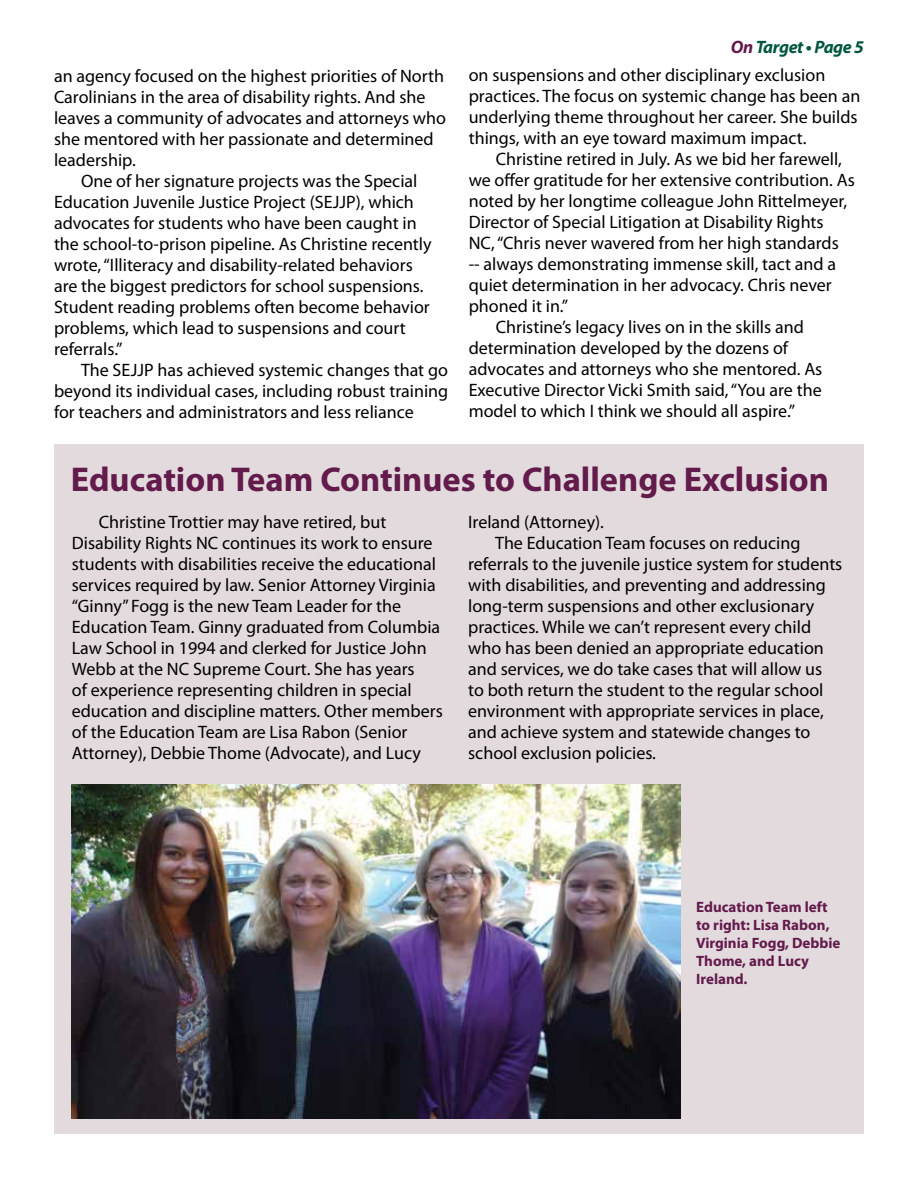
<style>
.page{position:relative;width:918px;height:1188px;background:#fff}
.page>*{position:absolute;margin:0;border:0;box-sizing:border-box;transform-origin:0 0}
.t1{font:700 34.5px "Myriad Pro";color:#621b4b}
.t2{font:18px/21px "Myriad Pro";color:#000}
.t3{font:italic 700 18px "Myriad Pro";letter-spacing:-.025em;color:#00583d}
.t4{font:700 15px/18px "Myriad Pro";color:#621b4b}
.s1{color:#621b4b}
</style>
<div class="page">
<div style="left:54px;top:445px;width:810px;height:689px;background:#e3dade"></div>
<img style="left:71px;top:784px;width:609px;height:335px">
<p class="t2" style="left:54px;top:65px;width:392px">an agency focused on the highest priorities of North</p>
<p class="t2" style="left:54px;top:86px;width:373px">Carolinians in the area of disability rights. And she</p>
<p class="t2" style="left:54px;top:107px;width:394px">leaves a community of advocates and attorneys who</p>
<p class="t2" style="left:54px;top:128px;width:381px">she mentored with her passionate and determined</p>
<p class="t2" style="left:54px;top:149px;width:83px">leadership.</p>
<p class="t2" style="left:81px;top:170px;width:338px">One of her signature projects was the Special</p>
<p class="t2" style="left:54px;top:191px;width:361px">Education Juvenile Justice Project (SEJJP), which</p>
<p class="t2" style="left:54px;top:212px;width:364px">advocates for students who have been caught in</p>
<p class="t2" style="left:54px;top:233px;width:379px">the school-to-prison pipeline. As Christine recently</p>
<p class="t2" style="left:54px;top:254px;width:360px">wrote, “Illiteracy and disability-related behaviors</p>
<p class="t2" style="left:54px;top:275px;width:371px">are the biggest predictors for school suspensions.</p>
<p class="t2" style="left:54px;top:296px;width:377px">Student reading problems often become behavior</p>
<p class="t2" style="left:54px;top:317px;width:353px">problems, which lead to suspensions and court</p>
<p class="t2" style="left:54px;top:338px;width:70px">referrals.”</p>
<p class="t2" style="left:81px;top:359px;width:369px">The SEJJP has achieved systemic changes that go</p>
<p class="t2" style="left:54px;top:380px;width:396px">beyond its individual cases, including robust training</p>
<p class="t2" style="left:54px;top:401px;width:361px">for teachers and administrators and less reliance</p>
<p class="t3" style="left:731px;top:35px;width:135px"><span class="s1">On</span> Target • Page 5</p>
<p class="t2" style="left:469px;top:64px;width:393px">on suspensions and other disciplinary exclusion practices. The focus on systemic change has been an underlying theme throughout her career. She builds things, with an eye toward maximum impact.</p>
<p class="t2" style="left:496px;top:148px;width:348px">Christine retired in July. As we bid her farewell,</p>
<p class="t2" style="left:469px;top:169px;width:388px">we offer gratitude for her extensive contribution. As</p>
<p class="t2" style="left:469px;top:190px;width:380px">noted by her longtime colleague John Rittelmeyer,</p>
<p class="t2" style="left:469px;top:211px;width:357px">Director of Special Litigation at Disability Rights</p>
<p class="t2" style="left:469px;top:232px;width:372px">NC, “Chris never wavered from her high standards</p>
<p class="t2" style="left:469px;top:253px;width:369px">-- always demonstrating immense skill, tact and a</p>
<p class="t2" style="left:469px;top:274px;width:365px">quiet determination in her advocacy. Chris never</p>
<p class="t2" style="left:469px;top:295px;width:101px">phoned it in.”</p>
<p class="t2" style="left:496px;top:316px;width:310px">Christine’s legacy lives on in the skills and</p>
<p class="t2" style="left:469px;top:337px;width:321px">determination developed by the dozens of</p>
<p class="t2" style="left:469px;top:358px;width:355px">advocates and attorneys who she mentored. As</p>
<p class="t2" style="left:469px;top:379px;width:354px">Executive Director Vicki Smith said, “You are the</p>
<p class="t2" style="left:469px;top:400px;width:328px">model to which I think we should all aspire.”</p>
<h1 class="t1" style="left:71px;top:457px;width:760px">Education Team Continues to Challenge Exclusion</h1>
<p class="t2" style="left:72px;top:511px;width:373px;text-indent:27px">Christine Trottier may have retired, but Disability Rights NC continues its work to ensure students with disabilities receive the educational services required by law. Senior Attorney Virginia “Ginny” Fogg is the new Team Leader for the Education Team. Ginny graduated from Columbia Law School in 1994 and clerked for Justice John Webb at the NC Supreme Court. She has years<br>of experience representing children in special education and discipline matters. Other members of the Education Team are Lisa Rabon (Senior Attorney), Debbie Thome (Advocate), and Lucy</p>
<p class="t2" style="left:468px;top:511px;width:137px">Ireland (Attorney).</p>
<p class="t2" style="left:495px;top:532px;width:307px">The Education Team focuses on reducing</p>
<p class="t2" style="left:468px;top:553px;width:376px">referrals to the juvenile justice system for students</p>
<p class="t2" style="left:468px;top:574px;width:359px">with disabilities, and preventing and addressing</p>
<p class="t2" style="left:468px;top:595px;width:348px">long-term suspensions and other exclusionary</p>
<p class="t2" style="left:468px;top:616px;width:345px">practices. While we can’t represent every child</p>
<p class="t2" style="left:468px;top:637px;width:357px">who has been denied an appropriate education</p>
<p class="t2" style="left:468px;top:658px;width:356px">and services, we do take cases that will allow us</p>
<p class="t2" style="left:468px;top:679px;width:357px">to both return the student to the regular school</p>
<p class="t2" style="left:468px;top:700px;width:357px">environment with appropriate services in place,</p>
<p class="t2" style="left:468px;top:721px;width:344px">and achieve system and statewide changes to</p>
<p class="t2" style="left:468px;top:742px;width:189px">school exclusion policies.</p>
<p class="t4" style="left:696px;top:898px;width:146px">Education Team left to right: Lisa Rabon,<br>Virginia Fogg, Debbie<br>Thome, and Lucy<br>Ireland.</p>
</div>
